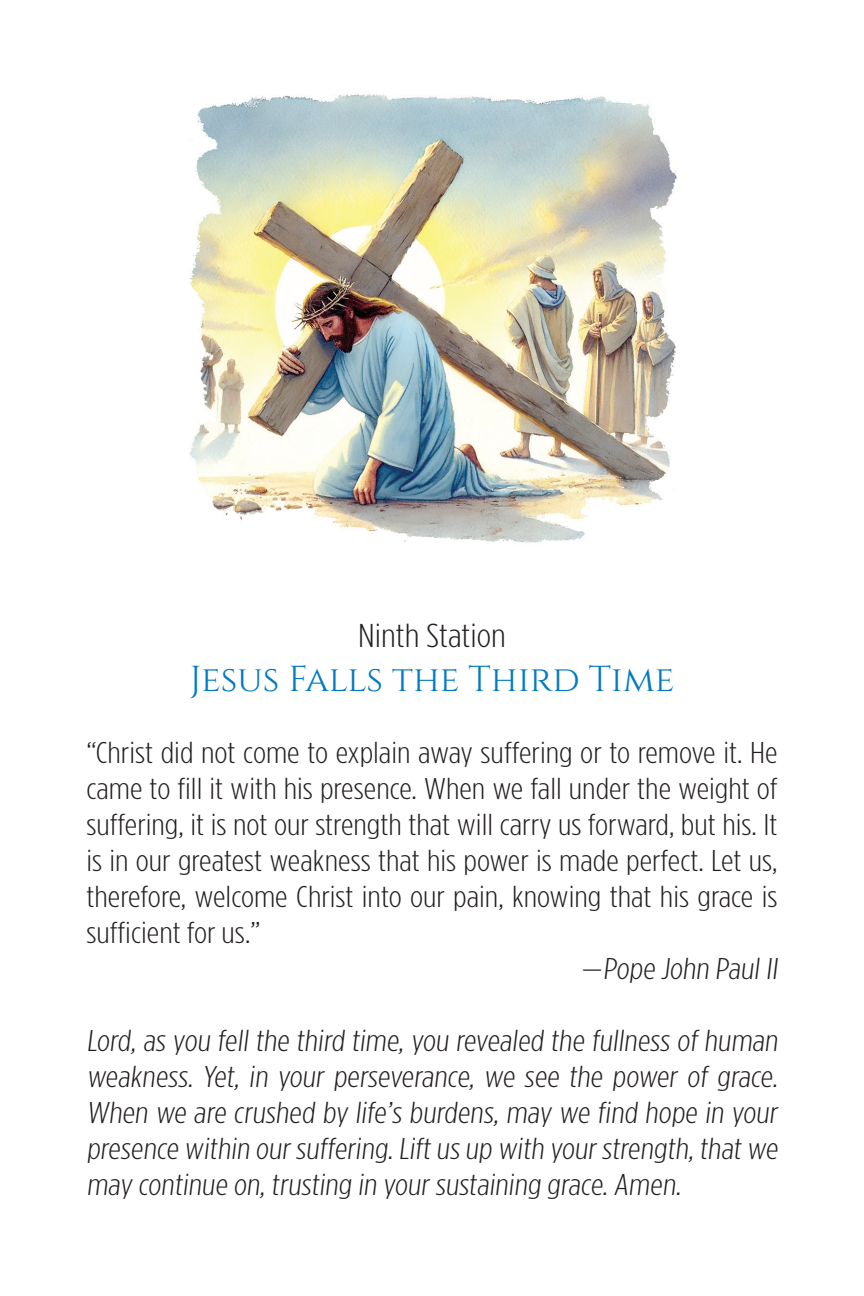
<style>
.page{position:relative;width:864px;height:1296px;background:#fff}
.page>*{position:absolute;margin:0;border:0;box-sizing:border-box;transform-origin:0 0}
.t1{font:36px "Cinzel";color:#007ac0}
.t2{font:300 33px "Gotham Condensed";color:#231f20;scale:1.2 1}
.t3{font:300 30px/36px "Gotham Condensed";color:#231f20;text-align:justify;scale:1.2 1}
</style>
<div class="page">
<img style="left:189px;top:94px;width:489px;height:449px">
<p class="t2" style="left:358px;top:619px;width:125px">Ninth Station</p>
<p class="t1" style="left:190px;top:658px;width:486px">Jesus Falls the Third Time</p>
<p class="t3" style="left:86px;top:734px;width:578px">“Christ did not come to explain away suffering or to remove it. He came to fill it with his presence. When we fall under the weight of suffering, it is not our strength that will carry us forward, but his. It is in our greatest weakness that his power is made perfect. Let us, therefore, welcome Christ into our pain, knowing that his grace is sufficient for us.”</p>
<p class="t3" style="left:582px;top:950px;width:168px">—Pope John PaulII</p>
<p class="t3" style="left:86px;top:1022px;width:581px">Lord, as you fell the third time, you revealed the fullness of human weakness. Yet, in your perseverance, we see the power of grace.<br>When we are crushed by life’s burdens, may we find hope in your presence within our suffering.Lift us up with your strength,that we may continue on,trusting in your sustaining grace.Amen.</p>
</div>
